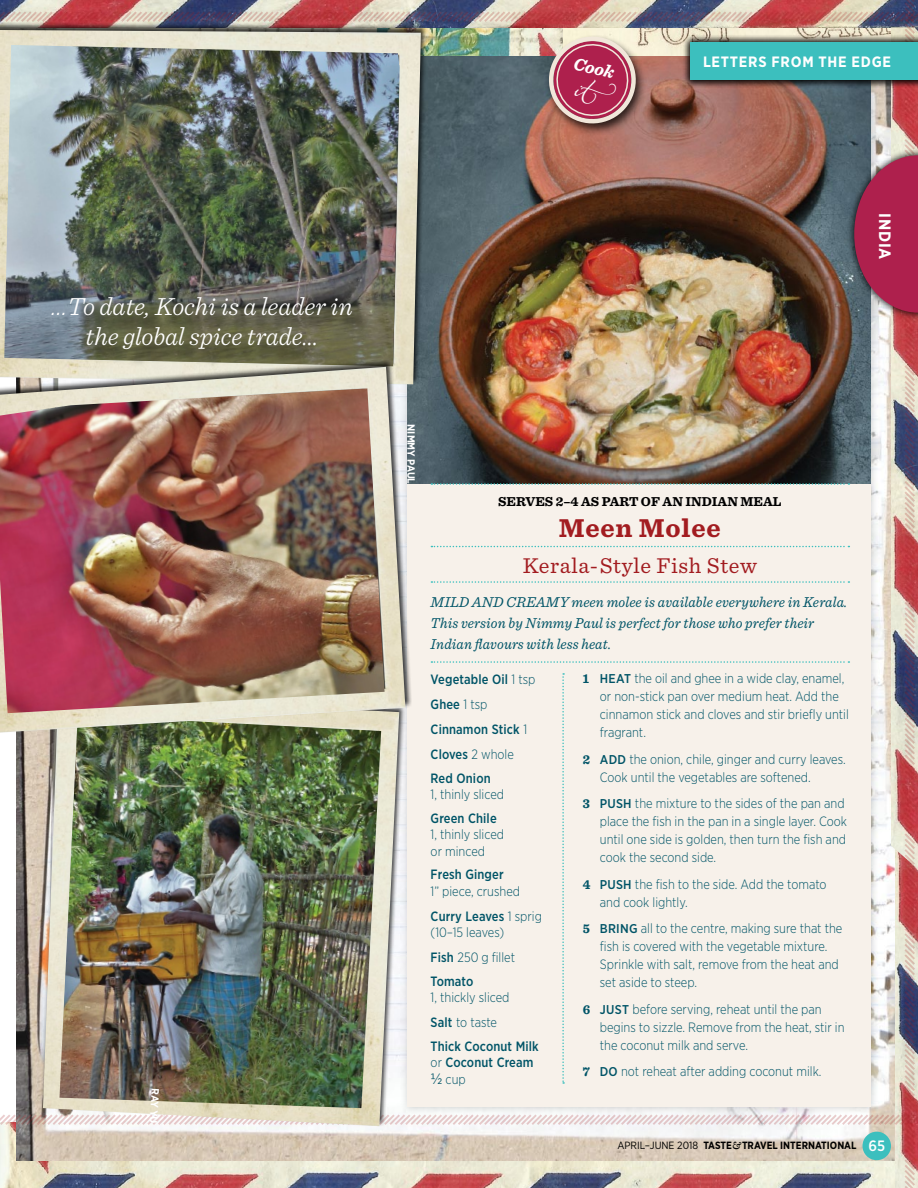
<style>
.page{position:relative;width:918px;height:1188px;background:#fff}
.page>*{position:absolute;margin:0;border:0;box-sizing:border-box;transform-origin:0 0}
.t1{font:700 27px "Sentinel";letter-spacing:.03em;color:#a21c20}
.t2{font:italic 300 25.95px/30.2px "Sentinel";color:#fff;text-align:center}
.t3{font:22.5px "Sentinel";letter-spacing:.03em;color:#a21c20}
.t4{font:italic 700 18px "Sentinel";color:#fff}
.t5{font:700 16.5px "Gotham Narrow";color:#fff}
.t6{font:italic 15px/21px "Sentinel";letter-spacing:.01em;color:#005467}
.t7{font:700 15px "Gotham Narrow";letter-spacing:.05em;color:#fff}
.t8{font:15px "Gotham Narrow";color:#005467}
.t9{font:300 13.5px/18px "Gotham Narrow";color:#005467;scale:.95 1}
.t10{font:500 13.5px/25px "Gotham Narrow";letter-spacing:.01em;color:#005467;scale:.95 1}
.t11{font:700 13.5px "Sentinel";color:#000}
.t12{font:700 10.5px "Gotham Narrow";color:#000}
.t13{font:700 10.5px "Gotham Narrow";color:#fff}
.s1{font-family:"Gotham Narrow"}
.s2{font-weight:300}
.s3{font-weight:500}
.s4{font-weight:300;font-size:13.5px}
.s5{font-family:"Sentinel";font-weight:700}
.s6{font-weight:500;font-size:12.75px}
.s7{font-weight:400}
.s8{font-family:"Adobe Caslon Pro";font-style:italic}
.s9{font-weight:500;font-size:15px;color:#fff}
</style>
<div class="page">
<img style="left:0;top:0;width:918px;height:1188px">
<p class="t2" style="left:52px;top:290px;width:303px"><span class="s1">…</span>To date, Kochi is a leader in the global spice trade…</p>
<p class="t13" style="left:162px;top:1089px;width:36px;rotate:93deg">RAY YU</p>
<p class="t4" style="left:577px;top:49px;width:43px;rotate:14deg">Cook</p>
<p class="t7" style="left:703px;top:52px;width:190px">LETTERS FROM THE EDGE</p>
<p class="t7" style="left:721px;top:52px;width:7px">T</p>
<p class="t5" style="left:896px;top:213px;width:48px;rotate:90deg">INDIA</p>
<p class="t13" style="left:418px;top:424px;width:61px;rotate:90deg">NIMMY PAUL</p>
<p class="t11" style="left:498px;top:491px;width:254px">SERVE S 2–4 AS PART OF AN INDIAN MEAL</p>
<p class="t1" style="left:559px;top:507px;width:163px">MEEN MOLEE</p>
<p class="t3" style="left:523px;top:548px;width:236px">Kerala-Style Fish Stew</p>
<p class="t6" style="left:431px;top:590px;width:418px;text-indent:129px">y meen molee is available everywhere in Kerala.<br>This version by Nimmy Paul is perfect for those who prefer their<br>Indian flavours with less heat.</p>
<p class="t10" style="left:431px;top:667px;width:112px">Vegetable Oil <span class="s2">1 tsp<br></span>Ghee <span class="s2">1 tsp<br></span>Cinnamon Stick <span class="s2">1<br></span>Cloves <span class="s2">2 whole</span></p>
<p class="t9" style="left:431px;top:769px;width:79px;line-height:16.5px"><span class="s3">Red Onion<br></span>1, thinly sliced</p>
<p class="t9" style="left:431px;top:809px;width:79px;line-height:16.5px"><span class="s3">Green Chile<br></span>1, thinly sliced or minced</p>
<p class="t9" style="left:431px;top:866px;width:96px;line-height:16.5px"><span class="s3">Fresh Ginger<br></span>1” piece, crushed</p>
<p class="t9" style="left:431px;top:907px;width:119px;line-height:16.5px"><span class="s3">Curry Leaves</span> 1 sprig (10–15 leaves)</p>
<p class="t10" style="left:431px;top:945px;width:90px;line-height:23.5px">Fish <span class="s2">250 g fillet<br></span>Tomato</p>
<p class="t9" style="left:431px;top:984px;width:84px;line-height:25px">1, thickly sliced<br><span class="s3">Salt</span> to taste</p>
<p class="t10" style="left:431px;top:1037px;width:115px;line-height:16.5px">Thick Coconut Milk <span class="s2">or</span> Coconut Cream</p>
<p class="t8" style="left:431px;top:1069px;width:37px">1/2 <span class="s4">cup</span></p>
<p class="t6" style="left:431px;top:590px;width:24px">Mild</p>
<p class="t6" style="left:472px;top:590px;width:46px">and cream</p>
<p class="t9" style="left:600px;top:669px;width:264px;text-indent:-17px"><span class="s5">1</span> <span class="s6">H eat</span> the oil and ghee in a wide clay, enamel, or non-stick pan over medium heat. Add the cinnamon stick and cloves and stir briefly until fragrant.</p>
<p class="t9" style="left:600px;top:750px;width:260px;text-indent:-17px"><span class="s5">2</span> <span class="s6">Add</span> the onion, chile, ginger and curry leaves.<br>Cook until the vegetables are softened.</p>
<p class="t9" style="left:600px;top:794px;width:262px;text-indent:-17px"><span class="s5">3</span> <span class="s6">Push</span> the mixture to the sides of the pan and place the fish in the pan in a single layer. Cook until one side is golden, then turn the fish and cook the second side.</p>
<p class="t9" style="left:600px;top:875px;width:240px;text-indent:-17px"><span class="s5">4</span> <span class="s6">Push</span> the fish to the side. Add the tomato and cook lightly.</p>
<p class="t9" style="left:600px;top:919px;width:257px;text-indent:-17px"><span class="s5">5</span> <span class="s6">Bri ng</span> all to the centre, making sure that the fish is covered with the vegetable mixture.<br>Sprinkle with salt, remove from the heat and set aside to steep.</p>
<p class="t9" style="left:600px;top:1000px;width:259px;text-indent:-17px"><span class="s5">6</span> <span class="s6">Just</span> before serving, reheat until the pan begins to sizzle. Remove from the heat, stir in the coconut milk and serve.</p>
<p class="t9" style="left:583px;top:1062px;width:253px"><span class="s5">7</span> <span class="s6">Do</span> not reheat after adding coconut milk.</p>
<p class="t12" style="left:617px;top:1139px;width:269px"><span class="s7">APRIL–JUNE 2018</span> TASTE<span class="s8">&amp;</span> TRAVEL INTERNATIONAL <span class="s9">65</span></p>
</div>
